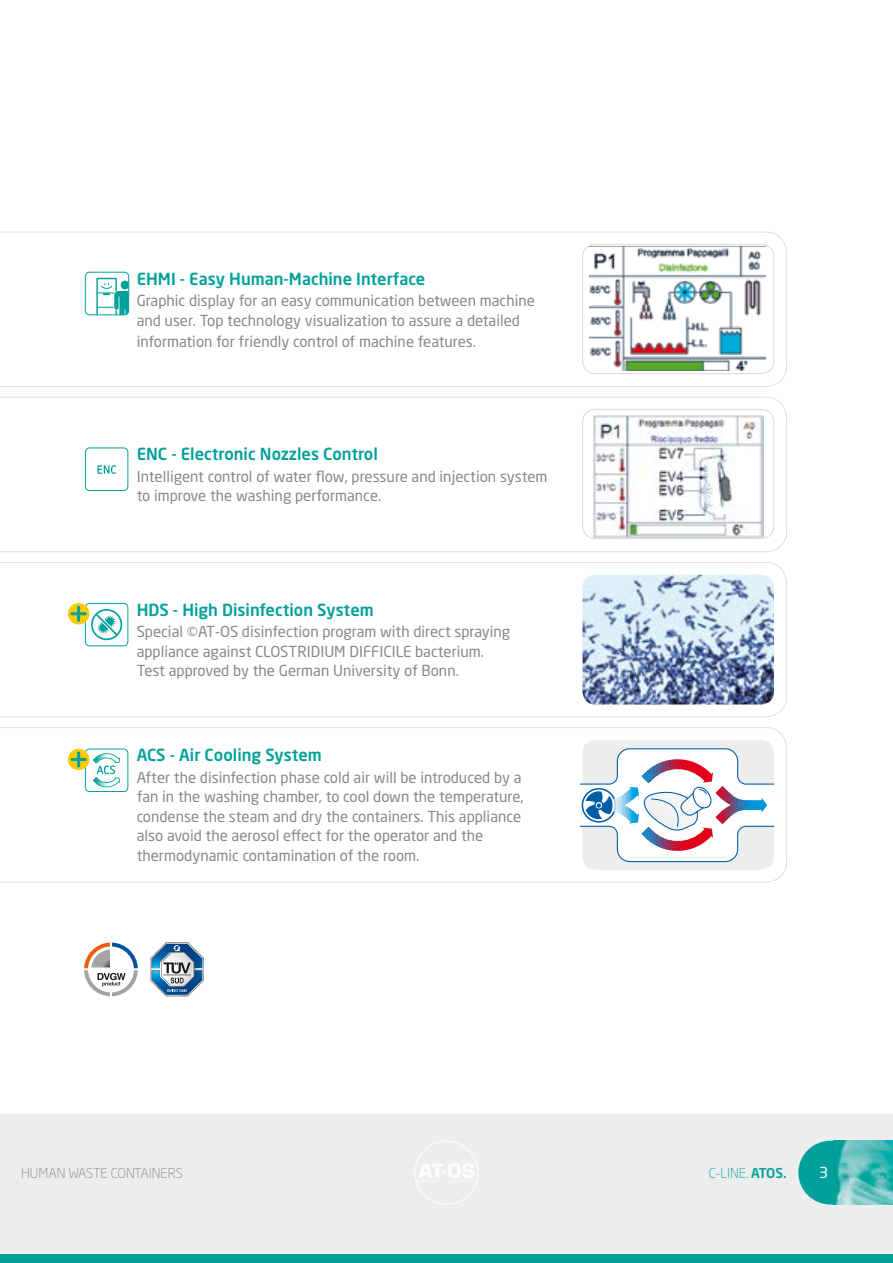
<style>
.page{position:relative;width:893px;height:1263px;background:#fff}
.page>*{position:absolute;margin:0;border:0;box-sizing:border-box;transform-origin:0 0}
.t1{font:500 16.5px "Neo Sans Std";color:#00a19a}
.t2{font:15px/19.5px "Neo Sans Pro";color:#87888a}
.t3{font:15px "Neo Sans Pro";color:#fff}
.t4{font:300 13.5px "Neo Sans Std";color:#87888a}
.t5{font:300 13.5px "Neo Sans Std";color:#00a19a}
.s1{font-weight:500}
</style>
<div class="page">
<svg style="left:0;top:397px;width:787px;height:155px"></svg>
<div style="left:583px;top:409px;width:191px;height:129px;background:#fff;border-radius:13px"></div>
<img style="left:593px;top:415px;width:171px;height:122px">
<div style="left:582px;top:409px;width:192px;height:130px;border:1px solid #d9dadb;border-radius:13px"></div>
<svg style="left:0;top:727px;width:787px;height:155px"></svg>
<div style="left:85px;top:749px;width:43px;height:42px;background:#fff;border-radius:4px"></div>
<div style="left:85px;top:749px;width:43px;height:43px;border:1px solid #00a19a;border-radius:4px"></div>
<svg style="left:93px;top:753px;width:27px;height:35px"></svg>
<div style="left:68px;top:749px;width:21px;height:21px;background:#fecc00;border-radius:50%"></div>
<svg style="left:70px;top:751px;width:17px;height:17px"></svg>
<svg style="left:0;top:562px;width:787px;height:155px"></svg>
<img style="left:583px;top:575px;width:191px;height:129px">
<svg style="left:0;top:232px;width:787px;height:155px"></svg>
<div style="left:583px;top:244px;width:191px;height:129px;background:#fff;border-radius:13px"></div>
<div style="left:582px;top:244px;width:192px;height:130px;border:1px solid #d9dadb;border-radius:13px"></div>
<img style="left:589px;top:247px;width:176px;height:124px">
<div style="left:85px;top:603px;width:43px;height:43px;background:#fff;border-radius:4px"></div>
<div style="left:85px;top:603px;width:43px;height:43px;border:1px solid #00a19a;border-radius:4px"></div>
<div style="left:68px;top:603px;width:21px;height:21px;background:#fecc00;border-radius:50%"></div>
<svg style="left:70px;top:605px;width:53px;height:37px"></svg>
<svg style="left:96px;top:277px;width:33px;height:38px"></svg>
<div style="left:85px;top:272px;width:44px;height:43px;border:1px solid #00a19a;border-radius:4px"></div>
<div style="left:583px;top:740px;width:191px;height:130px;background:#eceded;border-radius:13px"></div>
<svg style="left:580px;top:748px;width:194px;height:114px"></svg>
<svg style="left:84px;top:942px;width:54px;height:54px"></svg>
<svg style="left:150px;top:942px;width:54px;height:54px"></svg>
<div style="left:85px;top:448px;width:43px;height:42px;background:#fff;border-radius:4px"></div>
<div style="left:85px;top:448px;width:43px;height:43px;border:1px solid #00a19a;border-radius:4px"></div>
<svg style="left:97px;top:465px;width:19px;height:9px"></svg>
<div style="left:0;top:1114px;width:893px;height:149px;background:#eceded"></div>
<svg style="left:798px;top:1141px;width:35px;height:63px"></svg>
<img style="left:833px;top:1141px;width:60px;height:63px">
<svg style="left:415px;top:1141px;width:63px;height:64px"></svg>
<div style="left:0;top:1254px;width:893px;height:9px;background:#00a19a"></div>
<p class="t1" style="left:137px;top:268px;width:290px">EHMI - Easy Human-Machine Interface</p>
<p class="t2" style="left:137px;top:291px;width:400px">Graphic display for an easy communication between machine and user. Top technology visualization to assure a detailed</p>
<p class="t2" style="left:137px;top:331px;width:341px">information for friendly control of machine features.</p>
<p class="t1" style="left:137px;top:444px;width:243px">ENC - Electronic Nozzles Control</p>
<p class="t2" style="left:137px;top:466px;width:412px">Intelligent control of water flow, pressure and injection system to improve the washing performance.</p>
<p class="t1" style="left:137px;top:599px;width:239px">HDS - High Disinfection System</p>
<p class="t2" style="left:137px;top:622px;width:375px">Special ©AT-OS disinfection program with direct spraying appliance against CLOSTRIDIUM DIFFICILE bacterium.<br>Test approved by the German University of Bonn.</p>
<p class="t1" style="left:137px;top:745px;width:187px">ACS - Air Cooling System</p>
<p class="t2" style="left:137px;top:767px;width:389px">After the disinfection phase cold air will be introduced by a fan in the washing chamber, to cool down the temperature, condense the steam and dry the containers. This appliance also avoid the aerosol effect for the operator and the thermodynamic contamination of the room.</p>
<p class="t4" style="left:21px;top:1165px;width:163px">HUMAN WASTE CONTAINERS</p>
<p class="t5" style="left:709px;top:1165px;width:80px">C-LINE. <span class="s1">ATOS.</span></p>
<p class="t3" style="left:819px;top:1163px;width:11px">3</p>
</div>
